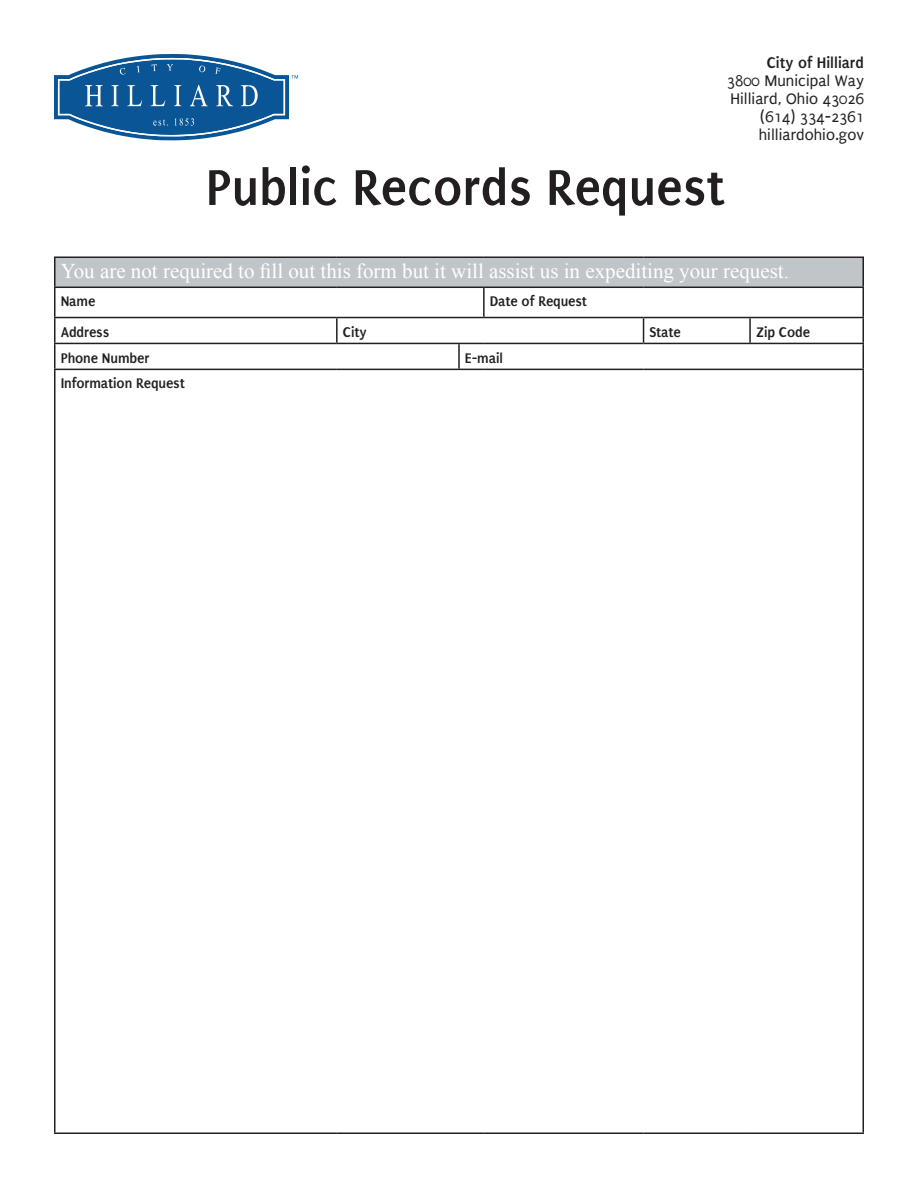
<style>
.page{position:relative;width:918px;height:1188px;background:#fff}
.page>*{position:absolute;margin:0;border:0;box-sizing:border-box;transform-origin:0 0}
.t1{font:700 54px "Puritan";color:#231f20}
.t2{font:21px "Times New Roman";color:#fff}
.t3{font:16.5px/18px "Puritan";color:#231f20;text-align:right}
.t4{font:700 16.5px "Puritan";color:#231f20}
.t5{font:700 15px "Puritan";letter-spacing:-.01em;color:#231f20}
</style>
<div class="page">
<svg style="left:54px;top:54px;width:244px;height:86px"></svg>
<div style="left:55px;top:257px;width:808px;height:30px;background:#c0c5ca"></div>
<hr style="left:54px;top:256px;width:283px;height:2px;background:#231f20">
<hr style="left:54px;top:258px;width:2px;height:29px;background:#231f20">
<hr style="left:337px;top:256px;width:122px;height:2px;background:#231f20">
<hr style="left:459px;top:256px;width:25px;height:2px;background:#231f20">
<hr style="left:484px;top:256px;width:160px;height:2px;background:#231f20">
<hr style="left:644px;top:256px;width:106px;height:2px;background:#231f20">
<hr style="left:750px;top:256px;width:114px;height:2px;background:#231f20">
<hr style="left:862px;top:258px;width:2px;height:29px;background:#231f20">
<hr style="left:54px;top:287px;width:283px;height:1px;background:#231f20">
<hr style="left:54px;top:288px;width:2px;height:29px;background:#231f20">
<hr style="left:337px;top:287px;width:122px;height:1px;background:#231f20">
<svg style="left:459px;top:287px;width:25px;height:1px"></svg>
<hr style="left:484px;top:287px;width:160px;height:1px;background:#231f20">
<hr style="left:483px;top:288px;width:2px;height:29px;background:#231f20">
<hr style="left:644px;top:287px;width:106px;height:1px;background:#231f20">
<hr style="left:750px;top:287px;width:114px;height:1px;background:#231f20">
<hr style="left:862px;top:288px;width:2px;height:29px;background:#231f20">
<hr style="left:54px;top:317px;width:283px;height:1px;background:#231f20">
<hr style="left:54px;top:318px;width:2px;height:25px;background:#231f20">
<hr style="left:337px;top:317px;width:122px;height:1px;background:#231f20">
<hr style="left:336px;top:318px;width:2px;height:25px;background:#231f20">
<svg style="left:459px;top:317px;width:25px;height:1px"></svg>
<hr style="left:484px;top:317px;width:160px;height:1px;background:#231f20">
<hr style="left:644px;top:317px;width:106px;height:1px;background:#231f20">
<svg style="left:643px;top:318px;width:1px;height:25px"></svg>
<hr style="left:750px;top:317px;width:114px;height:1px;background:#231f20">
<hr style="left:749px;top:318px;width:2px;height:25px;background:#231f20">
<hr style="left:862px;top:318px;width:2px;height:25px;background:#231f20">
<hr style="left:54px;top:343px;width:283px;height:1px;background:#231f20">
<hr style="left:54px;top:344px;width:2px;height:25px;background:#231f20">
<hr style="left:337px;top:343px;width:122px;height:1px;background:#231f20">
<svg style="left:459px;top:343px;width:25px;height:1px"></svg>
<hr style="left:458px;top:344px;width:2px;height:25px;background:#231f20">
<hr style="left:484px;top:343px;width:160px;height:1px;background:#231f20">
<hr style="left:644px;top:343px;width:106px;height:1px;background:#231f20">
<hr style="left:750px;top:343px;width:114px;height:1px;background:#231f20">
<hr style="left:862px;top:344px;width:2px;height:25px;background:#231f20">
<hr style="left:54px;top:369px;width:283px;height:1px;background:#231f20">
<hr style="left:54px;top:370px;width:2px;height:762px;background:#231f20">
<hr style="left:337px;top:369px;width:122px;height:1px;background:#231f20">
<svg style="left:459px;top:369px;width:25px;height:1px"></svg>
<hr style="left:484px;top:369px;width:160px;height:1px;background:#231f20">
<hr style="left:644px;top:369px;width:106px;height:1px;background:#231f20">
<hr style="left:750px;top:369px;width:114px;height:1px;background:#231f20">
<hr style="left:862px;top:370px;width:2px;height:762px;background:#231f20">
<hr style="left:54px;top:1132px;width:283px;height:2px;background:#231f20">
<hr style="left:337px;top:1132px;width:122px;height:2px;background:#231f20">
<hr style="left:459px;top:1132px;width:25px;height:2px;background:#231f20">
<hr style="left:484px;top:1132px;width:160px;height:2px;background:#231f20">
<hr style="left:644px;top:1132px;width:106px;height:2px;background:#231f20">
<hr style="left:750px;top:1132px;width:114px;height:2px;background:#231f20">
<p class="t4" style="left:767px;top:54px;width:99px">City of Hilliard</p>
<p class="t3" style="left:727px;top:72px;width:139px">3800 Municipal Way<br>Hilliard, Ohio 43026 (614) 334-2361 hilliardohio.gov</p>
<h1 class="t1" style="left:206px;top:158px;width:521px">Public Records Request</h1>
<p class="t2" style="left:61px;top:257px;width:730px">You are not required to fill out this form but it will assist us in expediting your request.</p>
<p class="t5" style="left:61px;top:293px;width:36px">Name</p>
<p class="t5" style="left:490px;top:293px;width:99px">Date of Request</p>
<p class="t5" style="left:61px;top:324px;width:50px">Address</p>
<p class="t5" style="left:343px;top:324px;width:25px">City</p>
<p class="t5" style="left:650px;top:324px;width:33px">State</p>
<p class="t5" style="left:756px;top:324px;width:56px">Zip Code</p>
<p class="t5" style="left:61px;top:349px;width:90px">Phone Number</p>
<p class="t5" style="left:465px;top:349px;width:39px">E-mail</p>
<p class="t5" style="left:61px;top:375px;width:126px">Information Request</p>
</div>
